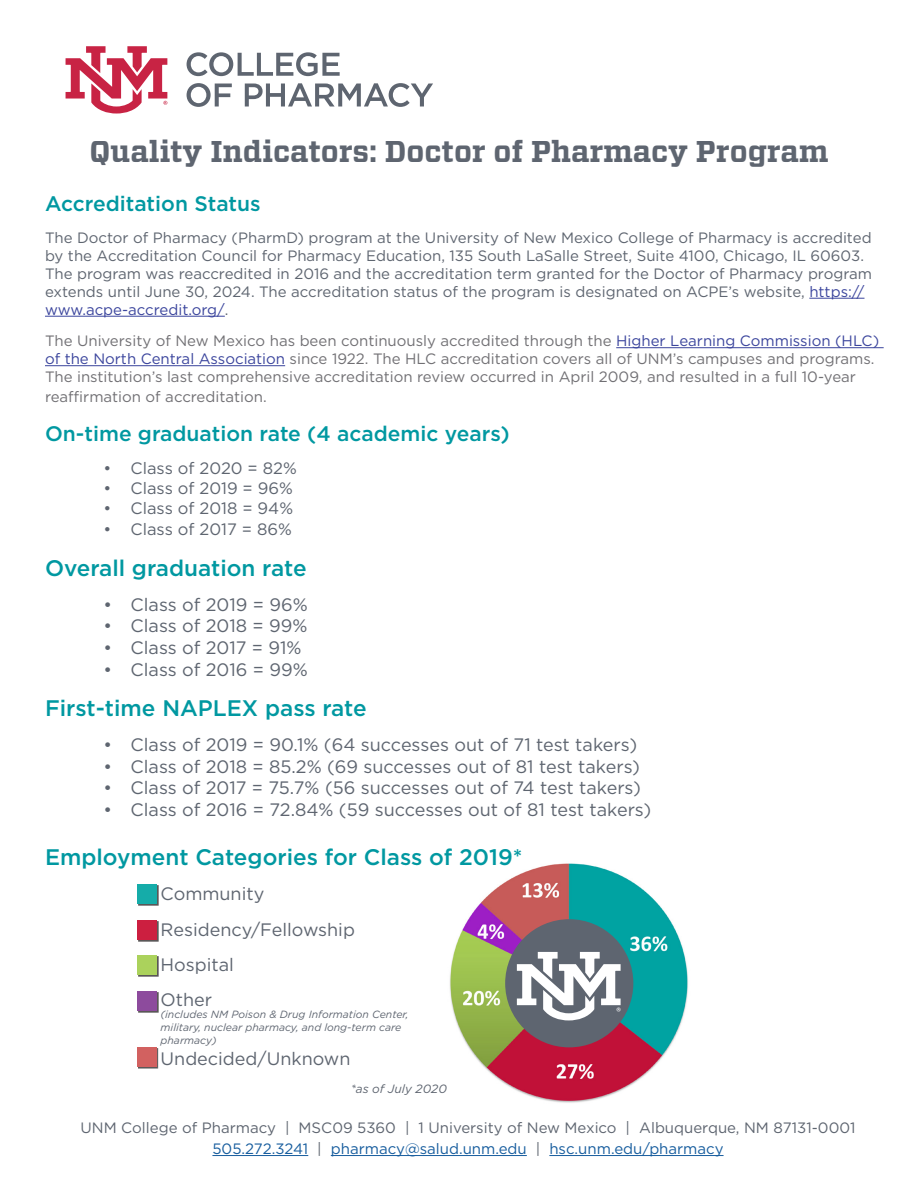
<style>
.page{position:relative;width:918px;height:1188px;background:#fff}
.page>*{position:absolute;margin:0;border:0;box-sizing:border-box;transform-origin:0 0}
.t1{font:700 30px "Vitesse";color:#5e6570}
.t2{font:500 22.5px "Gotham";color:#0098a1}
.t3{font:500 21px "Gotham";color:#0098a1}
.t4{font:18px "Gotham";color:#5e6570}
.t5{font:16.5px "Gotham";color:#5e6570}
.t6{font:15px/18px "Gotham";color:#5e6570}
.t7{font:15px/18px "Gotham";color:#717074}
.t8{font:15px "Gotham";color:#175d9e}
.t9{font:italic 12px "Gotham";color:#5e6570}
.t10{font:italic 10.5px/12.6px "Gotham";color:#5e6570}
.s1{color:#3b459d}
.s2{color:#5e6570}
</style>
<div class="page">
<img style="left:450px;top:863px;width:238px;height:240px">
<hr style="left:809px;top:298px;width:55px;height:1px;background:#3b459d">
<hr style="left:45px;top:316px;width:180px;height:1px;background:#3b459d">
<hr style="left:616px;top:347px;width:268px;height:1px;background:#3b459d">
<hr style="left:45px;top:365px;width:240px;height:1px;background:#3b459d">
<hr style="left:212px;top:1155px;width:96px;height:1px;background:#175d9e">
<hr style="left:331px;top:1155px;width:196px;height:1px;background:#175d9e">
<hr style="left:549px;top:1155px;width:175px;height:1px;background:#175d9e">
<div style="left:138px;top:885px;width:21px;height:21px;background:#5a5757"></div>
<div style="left:137px;top:885px;width:20px;height:19px;background:#15aca9"></div>
<div style="left:138px;top:921px;width:21px;height:21px;background:#5a5757"></div>
<div style="left:137px;top:921px;width:20px;height:19px;background:#cc1f40"></div>
<div style="left:138px;top:956px;width:21px;height:21px;background:#5a5757"></div>
<div style="left:137px;top:955px;width:20px;height:20px;background:#abd25c"></div>
<div style="left:138px;top:992px;width:21px;height:21px;background:#5a5757"></div>
<div style="left:137px;top:991px;width:20px;height:20px;background:#8d4b9d"></div>
<div style="left:138px;top:1048px;width:21px;height:21px;background:#646162"></div>
<div style="left:137px;top:1047px;width:20px;height:20px;background:#d26160"></div>
<div style="left:505px;top:919px;width:128px;height:128px;background:#5e6570;border-radius:50%"></div>
<svg style="left:517px;top:952px;width:104px;height:68px"></svg>
<svg style="left:187px;top:52px;width:153px;height:24px"></svg>
<svg style="left:187px;top:83px;width:45px;height:24px"></svg>
<svg style="left:245px;top:83px;width:188px;height:24px"></svg>
<svg style="left:66px;top:46px;width:101px;height:68px"></svg>
<p class="t1" style="left:90px;top:131px;width:740px">Quality Indicators: Doctor of Pharmacy Program</p>
<p class="t3" style="left:45px;top:190px;width:217px">Accreditation Status</p>
<p class="t6" style="left:45px;top:228px;width:828px">The Doctor of Pharmacy (PharmD) program at the University of New Mexico College of Pharmacy is accredited by the Accreditation Council for Pharmacy Education, 135 South LaSalle Street, Suite 4100, Chicago, IL 60603.<br>The program was reaccredited in 2016 and the accreditation term granted for the Doctor of Pharmacy program extends until June 30, 2024. The accreditation status of the program is designated on ACPE’s website, <span class="s1">https:// www.acpe-accredit.org/</span>.</p>
<p class="t7" style="left:45px;top:332px;width:836px">The University of New Mexico has been continuously accredited through the <span class="s1">Higher Learning Commission (HLC) of the North Central Association</span> since 1922. The HLC accreditation covers all of UNM’s campuses and programs.<br>The institution’s last comprehensive accreditation review occurred in April 2009, and resulted in a full 10-year</p>
<p class="t7" style="left:45px;top:387px;width:223px">reaffirmation of accreditation.</p>
<p class="t3" style="left:45px;top:420px;width:466px">On-time graduation rate (4 academic years)</p>
<p class="t5" style="left:104px;top:458px;width:195px">• Class of 2020 = 82%</p>
<p class="t5" style="left:104px;top:477px;width:191px">• Class of 2019 = 96%</p>
<p class="t5" style="left:104px;top:497px;width:191px">• Class of 2018 = 94%</p>
<p class="t5" style="left:104px;top:519px;width:190px">• Class of 2017 = 86%</p>
<p class="t2" style="left:45px;top:553px;width:263px">Overall graduation rate</p>
<p class="t4" style="left:104px;top:593px;width:206px">• Class of 2019 = 96%</p>
<p class="t4" style="left:104px;top:615px;width:205px">• Class of 2018 = 99%</p>
<p class="t4" style="left:104px;top:636px;width:200px">• Class of 2017 = 91%</p>
<p class="t4" style="left:104px;top:658px;width:206px">• Class of 2016 = 99%</p>
<p class="t2" style="left:45px;top:693px;width:323px">First-time NAPLEX pass rate</p>
<p class="t4" style="left:104px;top:733px;width:535px">• Class of 2019 = 90.1% (64 successes out of 71 test takers)</p>
<p class="t4" style="left:104px;top:755px;width:538px">• Class of 2018 = 85.2% (69 successes out of 81 test takers)</p>
<p class="t4" style="left:104px;top:777px;width:539px">• Class of 2017 = 75.7% (56 successes out of 74 test takers)</p>
<p class="t4" style="left:104px;top:798px;width:549px">• Class of 2016 = 72.84% (59 successes out of 81 test takers)</p>
<p class="t2" style="left:45px;top:842px;width:479px">Employment Categories for Class of 2019*</p>
<p class="t4" style="left:161px;top:883px;width:105px">Community</p>
<p class="t4" style="left:161px;top:918px;width:196px">Residency/Fellowship</p>
<p class="t4" style="left:161px;top:953px;width:75px">Hospital</p>
<p class="t4" style="left:161px;top:988px;width:53px">Other</p>
<p class="t10" style="left:161px;top:1008px;width:249px">(includes NM Poison &amp; Drug Information Center, military, nuclear pharmacy, and long-term care pharmacy)</p>
<p class="t4" style="left:161px;top:1047px;width:191px">Undecided/Unknown</p>
<p class="t9" style="left:351px;top:1081px;width:98px">*as of July 2020</p>
<p class="t6" style="left:81px;top:1118px;width:776px">UNM College of Pharmacy | MSC09 5360 | 1 University of New Mexico | Albuquerque, NM 87131-0001</p>
<p class="t8" style="left:212px;top:1139px;width:513px">505.272.3241 <span class="s2">|</span> pharmacy@salud.unm.edu <span class="s2">|</span> hsc.unm.edu/pharmacy</p>
</div>
